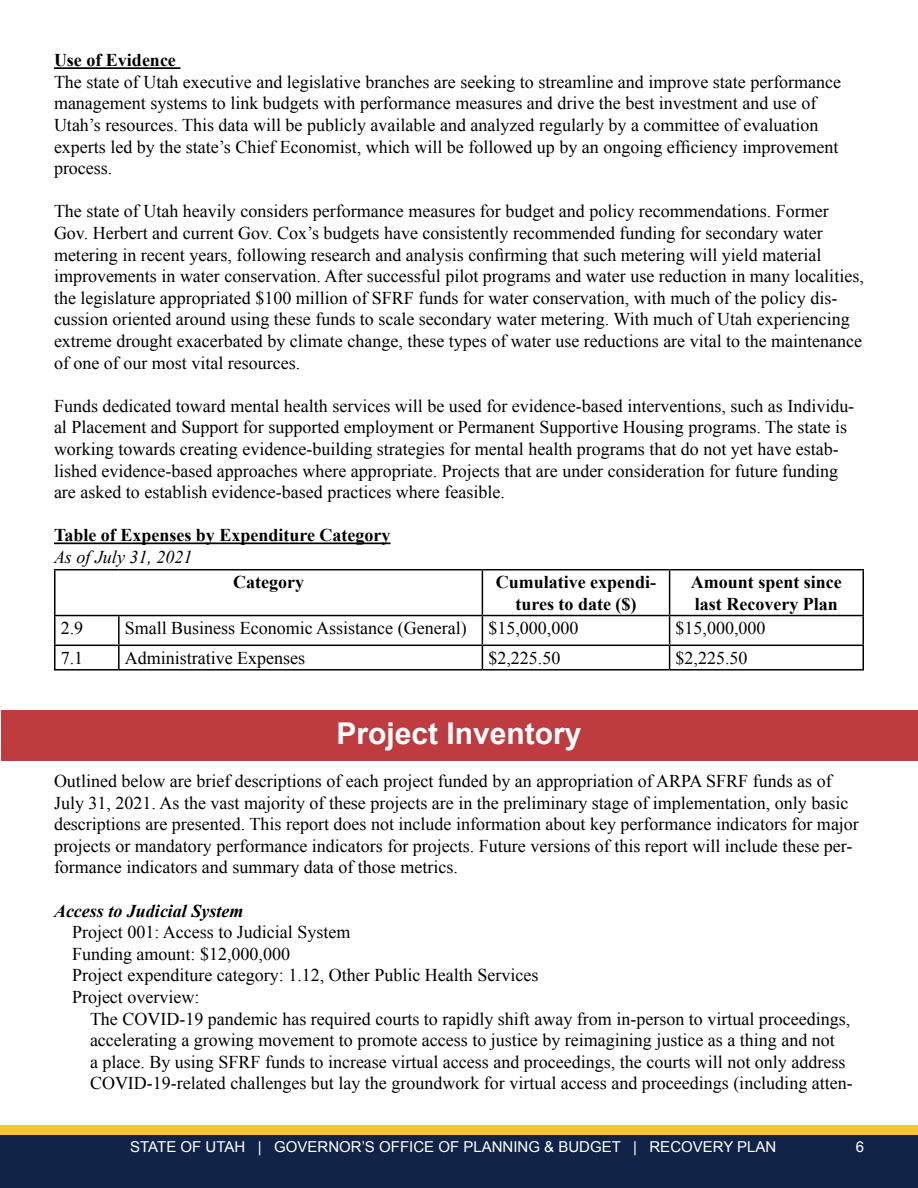
<style>
.page{position:relative;width:918px;height:1188px;background:#fff}
.page>*{position:absolute;margin:0;border:0;box-sizing:border-box;transform-origin:0 0}
.t1{font:700 30px "Arial";color:#fff}
.t2{font:18px/21.6px "Times New Roman";color:#000}
.t3{font:700 18px/21.6px "Times New Roman";color:#000;text-align:center}
.t4{font:italic 700 18px "Times New Roman";color:#000}
.t5{font:italic 18px "Times New Roman";color:#000}
.t6{font:15px "Arial";color:#fff}
</style>
<div class="page">
<div style="left:2px;top:710px;width:916px;height:51px;background:#be3c3f"></div>
<div style="left:0;top:1125px;width:918px;height:53px;background:#f6c13e"></div>
<hr style="left:54px;top:67px;width:126px;height:2px;background:#000">
<hr style="left:54px;top:542px;width:337px;height:2px;background:#000">
<hr style="left:54px;top:569px;width:65px;height:1px;background:#000">
<hr style="left:54px;top:570px;width:2px;height:45px;background:#000">
<hr style="left:119px;top:569px;width:363px;height:1px;background:#000">
<hr style="left:482px;top:569px;width:188px;height:1px;background:#000">
<hr style="left:482px;top:570px;width:1px;height:45px;background:#000">
<hr style="left:670px;top:569px;width:194px;height:1px;background:#000">
<hr style="left:669px;top:570px;width:1px;height:45px;background:#000">
<hr style="left:862px;top:570px;width:2px;height:45px;background:#000">
<hr style="left:54px;top:615px;width:65px;height:1px;background:#000">
<hr style="left:54px;top:616px;width:2px;height:29px;background:#000">
<hr style="left:119px;top:615px;width:363px;height:1px;background:#000">
<hr style="left:118px;top:616px;width:2px;height:29px;background:#000">
<hr style="left:482px;top:615px;width:188px;height:1px;background:#000">
<hr style="left:670px;top:615px;width:194px;height:1px;background:#000">
<hr style="left:862px;top:616px;width:2px;height:29px;background:#000">
<hr style="left:54px;top:645px;width:65px;height:1px;background:#000">
<hr style="left:54px;top:646px;width:2px;height:23px;background:#000">
<hr style="left:119px;top:645px;width:363px;height:1px;background:#000">
<hr style="left:118px;top:646px;width:2px;height:23px;background:#000">
<hr style="left:482px;top:645px;width:188px;height:1px;background:#000">
<svg style="left:482px;top:616px;width:1px;height:53px"></svg>
<hr style="left:670px;top:645px;width:194px;height:1px;background:#000">
<svg style="left:669px;top:616px;width:1px;height:53px"></svg>
<hr style="left:862px;top:646px;width:2px;height:23px;background:#000">
<hr style="left:54px;top:669px;width:65px;height:2px;background:#000">
<hr style="left:119px;top:669px;width:363px;height:2px;background:#000">
<hr style="left:482px;top:669px;width:188px;height:2px;background:#000">
<hr style="left:670px;top:669px;width:194px;height:2px;background:#000">
<div style="left:1px;top:1135px;width:917px;height:52px;background:#112347"></div>
<p class="t3" style="left:54px;top:49px;width:123px">Use of Evidence</p>
<p class="t2" style="left:54px;top:71px;width:789px">The state of Utah executive and legislative branches are seeking to streamline and improve state performance management systems to link budgets with performance measures and drive the best investment and use of Utah’s resources. This data will be publicly available and analyzed regularly by a committee of evaluation experts led by the state’s Chief Economist, which will be followed up by an ongoing efficiency improvement process.</p>
<p class="t2" style="left:54px;top:200px;width:811px">The state of Utah heavily considers performance measures for budget and policy recommendations. Former Gov. Herbert and current Gov. Cox’s budgets have consistently recommended funding for secondary water metering in recent years, following research and analysis confirming that such metering will yield material improvements in water conservation. After successful pilot programs and water use reduction in many localities, the legislature appropriated $100 million of SFRF funds for water conservation, with much of the policy dis&shy;cussion oriented around using these funds to scale secondary water metering. With much of Utah experiencing extreme drought exacerbated by climate change, these types of water use reductions are vital to the maintenance of one of our most vital resources.</p>
<p class="t2" style="left:54px;top:395px;width:802px">Funds dedicated toward mental health services will be used for evidence-based interventions, such as Individu&shy;al Placement and Support for supported employment or Permanent Supportive Housing programs. The state is working towards creating evidence-building strategies for mental health programs that do not yet have estab&shy;lished evidence-based approaches where appropriate. Projects that are under consideration for future funding are asked to establish evidence-based practices where feasible.</p>
<p class="t3" style="left:54px;top:524px;width:338px">Table of Expenses by Expenditure Category</p>
<p class="t5" style="left:54px;top:545px;width:140px">As of July 31, 2021</p>
<p class="t3" style="left:233px;top:571px;width:72px">Category</p>
<p class="t3" style="left:496px;top:571px;width:162px">Cumulative expendi&shy;tures to date ($)</p>
<p class="t3" style="left:691px;top:571px;width:153px;text-align:left">Amount spent since last Recovery Plan</p>
<p class="t2" style="left:61px;top:617px;width:24px">2.9</p>
<p class="t2" style="left:125px;top:617px;width:455px">Small Business Economic Assistance (General) $15,000,000</p>
<p class="t2" style="left:676px;top:617px;width:91px">$15,000,000</p>
<p class="t2" style="left:61px;top:647px;width:24px">7.1</p>
<p class="t2" style="left:125px;top:647px;width:182px">Administrative Expenses</p>
<p class="t2" style="left:488px;top:647px;width:73px">$2,225.50</p>
<p class="t2" style="left:676px;top:647px;width:73px">$2,225.50</p>
<h1 class="t1" style="left:336px;top:713px;width:247px">Project Inventory</h1>
<p class="t2" style="left:54px;top:770px;width:806px">Outlined below are brief descriptions of each project funded by an appropriation of ARPA SFRF funds as of July 31, 2021. As the vast majority of these projects are in the preliminary stage of implementation, only basic descriptions are presented. This report does not include information about key performance indicators for major projects or mandatory performance indicators for projects. Future versions of this report will include these per&shy;formance indicators and summary data of those metrics.</p>
<p class="t4" style="left:54px;top:898px;width:191px">Access to Judicial System</p>
<p class="t2" style="left:72px;top:921px;width:468px">Project 001: Access to Judicial System<br>Funding amount: $12,000,000<br>Project expenditure category: 1.12, Other Public Health Services Project overview:</p>
<p class="t2" style="left:90px;top:1007px;width:764px">The COVID-19 pandemic has required courts to rapidly shift away from in-person to virtual proceedings, accelerating a growing movement to promote access to justice by reimagining justice as a thing and not<br>a place. By using SFRF funds to increase virtual access and proceedings, the courts will not only address COVID-19-related challenges but lay the groundwork for virtual access and proceedings (including atten-</p>
<p class="t6" style="left:130px;top:1136px;width:648px">STATE OF UTAH | GOVERNOR’S OFFICE OF PLANNING &amp; BUDGET | RECOVERY PLAN</p>
<p class="t6" style="left:856px;top:1136px;width:10px">6</p>
</div>
